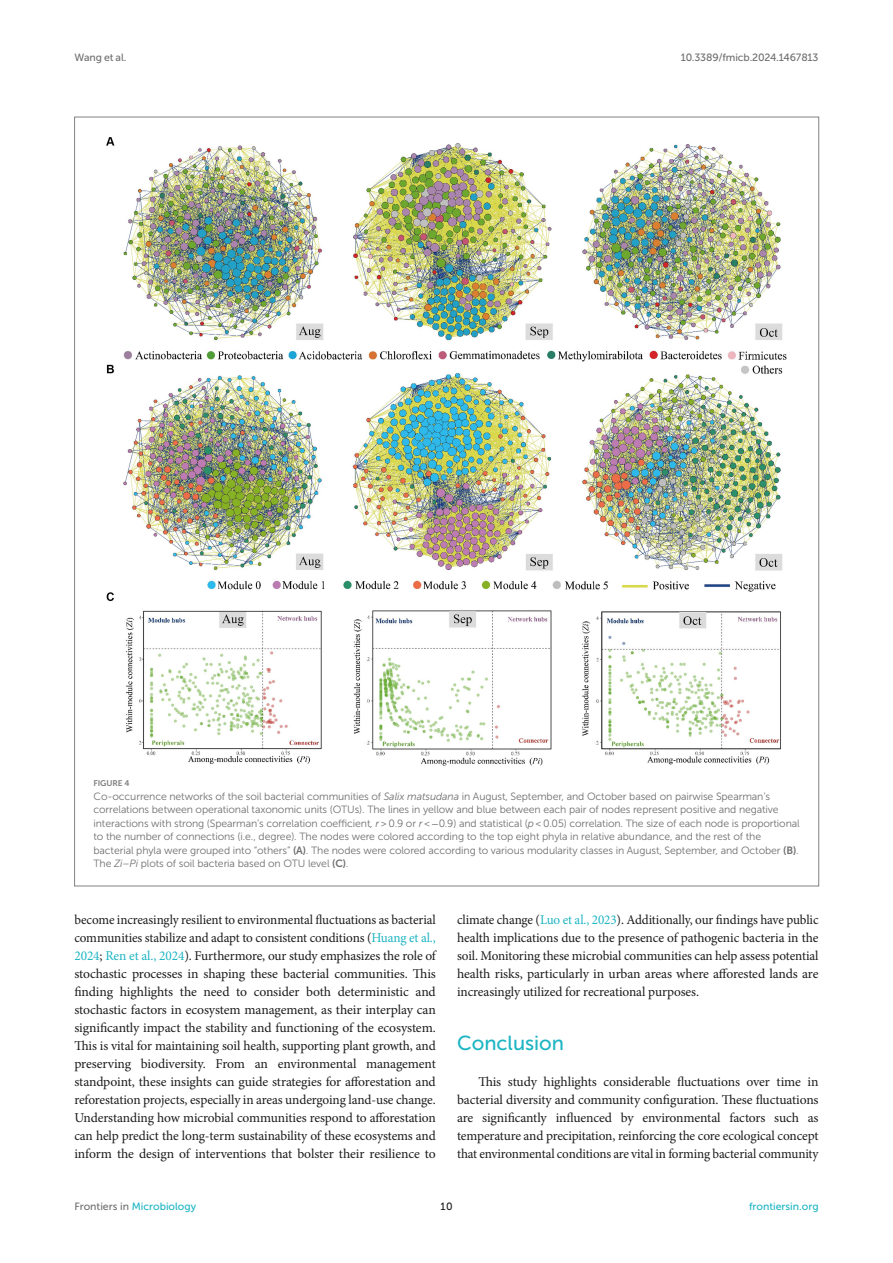
<style>
.page{position:relative;width:893px;height:1263px;background:#fff}
.page>*{position:absolute;margin:0;border:0;box-sizing:border-box;transform-origin:0 0}
.HEAD_1{font:20.25px "Museo Sans 500";color:#1db5c3}
.TEXT_FLUSH{font:13.5px/18px "Minion Pro";letter-spacing:-.01em;color:#1b1c1b;text-align:justify}
.FIG_LEG{font:10.5px/13.5px "Museo Sans 300";letter-spacing:-.01em;color:#706f70}
.t1{font:10.5px "Museo Sans 500";color:#1db5c3}
.t2{font:10.5px "Museo Sans 500";letter-spacing:-.015em;color:#706f70}
.t3{font:10.5px "Museo Sans 500";color:#1b1c1b}
.FIG_HD{font:8.25px "Museo Sans 700";letter-spacing:-.01em;color:#7e7f7f}
.s1{font-style:italic}
.s2{font-family:"STIX General"}
.s3{font-family:"Museo Sans 700"}
.s4{color:#1db5c3}
.s5{color:#706f70}
</style>
<div class="page">
<img style="left:106px;top:137px;width:681px;height:629px">
<p class="t2" style="left:74px;top:51px;width:53px">Wang et al.</p>
<p class="t2" style="left:681px;top:51px;width:139px">10.3389/fmicb.2024.1467813</p>
<p class="FIG_HD" style="left:94px;top:779px;width:37px">FIGURE 4</p>
<p class="FIG_LEG" style="left:94px;top:789px;width:708px">Co-occurrence networks of the soil bacterial communities of <span class="s1">Salix matsudana</span> in August, September, and October based on pairwise Spearman’s correlations between operational taxonomic units (OTUs). The lines in yellow and blue between each pair of nodes represent positive and negative interactions with strong (Spearman’s correlation coefficient<span class="s1">, r</span> &gt; 0.9 or <span class="s1">r</span> &lt; <span class="s2">−</span>0.9) and statistical (<span class="s1">p</span> &lt; 0.05) correlation. The size of each node is proportional to the number of connections (i.e., degree). The nodes were colored according to the top eight phyla in relative abundance, and the rest of the bacterial phyla were grouped into “others” <span class="s3">(A)</span>. The nodes were colored according to various modularity classes in August, September, and October <span class="s3">(B)</span>.<br>The <span class="s1">Zi–Pi</span> plots of soil bacteria based on OTU level <span class="s3">(C)</span>.</p>
<p class="TEXT_FLUSH" style="left:74px;top:911px;width:363px">become increasingly resilient to environmental fluctuations as bacterial communities stabilize and adapt to consistent conditions (<span class="s4">Huang et al., 2024</span>; <span class="s4">Ren et al., 2024</span>). Furthermore, our study emphasizes the role of stochastic processes in shaping these bacterial communities. This finding highlights the need to consider both deterministic and stochastic factors in ecosystem management, as their interplay can significantly impact the stability and functioning of the ecosystem.<br>This is vital for maintaining soil health, supporting plant growth, and preserving biodiversity. From an environmental management standpoint, these insights can guide strategies for afforestation and reforestation projects, especially in areas undergoing land-use change.<br>Understanding how microbial communities respond to afforestation can help predict the long-term sustainability of these ecosystems and inform the design of interventions that bolster their resilience to</p>
<p class="TEXT_FLUSH" style="left:457px;top:911px;width:363px">climate change (<span class="s4">Luo et al., 2023</span>). Additionally, our findings have public health implications due to the presence of pathogenic bacteria in the soil. Monitoring these microbial communities can help assess potential health risks, particularly in urban areas where afforested lands are increasingly utilized for recreational purposes.</p>
<p class="HEAD_1" style="left:457px;top:1032px;width:108px">Conclusion</p>
<p class="TEXT_FLUSH" style="left:457px;top:1073px;width:363px;text-indent:21px">This study highlights considerable fluctuations over time in bacterial diversity and community configuration. These fluctuations are significantly influenced by environmental factors such as temperature and precipitation, reinforcing the core ecological concept that environmental conditions are vital in forming bacterial community</p>
<p class="t1" style="left:74px;top:1200px;width:123px"><span class="s5">Frontiers in</span> Microbiology</p>
<p class="t3" style="left:440px;top:1200px;width:14px">10</p>
<p class="t1" style="left:749px;top:1200px;width:71px">frontiersin.org</p>
</div>
